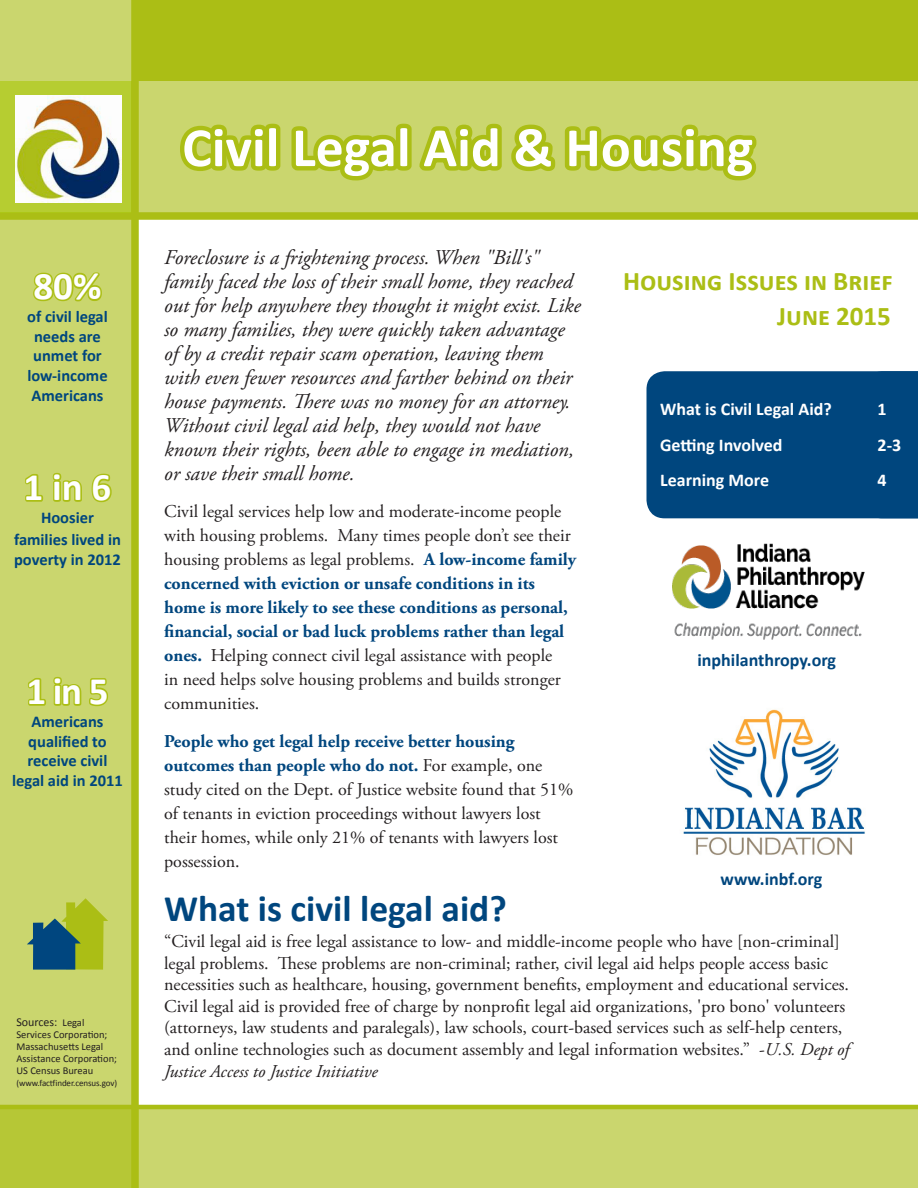
<style>
.page{position:relative;width:918px;height:1188px;background:#fff}
.page>*{position:absolute;margin:0;border:0;box-sizing:border-box;transform-origin:0 0}
.t1{font:700 55.8px "Calibri";color:#fff}
.t2{font:700 39px "Calibri";color:#fff}
.t3{font:700 37.5px "Calibri";color:#00467e}
.t4{font:700 27px "Calibri";color:#abbe15}
.t5{font:italic 21px/24px "Adobe Garamond Pro";color:#231f20}
.t6{font:18px/24px "Adobe Garamond Pro";color:#231f20}
.t7{font:700 18px "Calibri";color:#fff}
.t8{font:700 18px "Calibri";color:#00467e}
.t9{font:700 16.5px/19.8px "Calibri";color:#00467e;text-align:center}
.t10{font:12px "Calibri";color:#231f20}
.t11{font:10.5px/12px "Calibri";color:#231f20}
.t12{font:9px "Calibri";letter-spacing:-.01em;color:#231f20}
.s1{font-size:10.5px}
.s2{font-weight:700;color:#00467e}
.s3{font-style:italic}
</style>
<div class="page">
<div style="left:0;top:1107px;width:918px;height:81px;background:#cad66e"></div>
<svg style="left:0;top:0;width:131px;height:1188px;background:#c8d469"></svg>
<div style="left:131px;top:81px;width:787px;height:135px;background:#cad66e"></div>
<svg style="left:180px;top:123px;width:577px;height:58px"></svg>
<div style="left:135px;top:0;width:783px;height:81px;background:#abbe15"></div>
<div style="left:0;top:212px;width:918px;height:8px;background:#abbe15"></div>
<hr style="left:0;top:1105px;width:918px;height:4px;background:#abbe15">
<img style="left:672px;top:543px;width:193px;height:97px">
<img style="left:683px;top:709px;width:182px;height:146px">
<div style="left:646px;top:371px;width:272px;height:147px;background:#00467e"></div>
<svg style="left:31px;top:270px;width:73px;height:34px;background:#bac940"></svg>
<svg style="left:25px;top:675px;width:85px;height:33px;background:#becc4c"></svg>
<svg style="left:22px;top:471px;width:92px;height:33px;background:#becd4e"></svg>
<div style="left:0;top:81px;width:135px;height:131px;background:#b6cd31"></div>
<img style="left:15px;top:96px;width:107px;height:106px">
<div style="left:131px;top:0;width:8px;height:1188px;background:#abbe15"></div>
<svg style="left:27px;top:898px;width:81px;height:72px;background:#7d9e53"></svg>
<p class="t2" style="left:34px;top:261px;width:69px">80%</p>
<p class="t9" style="left:27px;top:306px;width:82px">of civil legal needs are unmet for low-income<br>Americans</p>
<p class="t2" style="left:24px;top:462px;width:89px">1 in 6</p>
<p class="t9" style="left:41px;top:507px;width:54px">Hoosier</p>
<p class="t9" style="left:14px;top:530px;width:108px;text-align:left">families lived in poverty in 2012</p>
<p class="t2" style="left:27px;top:666px;width:83px">1 in 5</p>
<p class="t9" style="left:12px;top:711px;width:112px">Americans qualified to receive civil legal aid in 2011</p>
<p class="t10" style="left:16px;top:1015px;width:70px">Sources: <span class="s1">Legal</span></p>
<p class="t11" style="left:16px;top:1029px;width:102px">Services Corporation;<br>Massachusetts Legal<br>Assistance Corporation;<br>US Census Bureau</p>
<p class="t12" style="left:16px;top:1077px;width:102px">(www.factfinder.census.gov)</p>
<p class="t1" style="left:182px;top:112px;width:573px">Civil Legal Aid &amp; Housing</p>
<p class="t5" style="left:164px;top:246px;width:418px">Foreclosure is a frightening process. When "Bill's" family faced the loss of their small home, they reached out for help anywhere they thought it might exist. Like so many families, they were quickly taken advantage of by a credit repair scam operation, leaving them with even fewer resources and farther behind on their house payments. There was no money for an attorney.<br>Without civil legal aid help, they would not have known their rights, been able to engage in mediation, or save their small home.</p>
<p class="t6" style="left:164px;top:500px;width:414px">Civil legal services help low and moderate-income people with housing problems. Many times people don’t see their housing problems as legal problems. <span class="s2">A low-income family concerned with eviction or unsafe conditions in its home is more likely to see these conditions as personal, financial, social or bad luck problems rather than legal ones.</span> Helping connect civil legal assistance with people<br>in need helps solve housing problems and builds stronger communities.</p>
<p class="t6" style="left:164px;top:730px;width:411px"><span class="s2">People who get legal help receive better housing outcomes than people who do not.</span> For example, one study cited on the Dept. of Justice website found that 51% of tenants in eviction proceedings without lawyers lost their homes, while only 21% of tenants with lawyers lost possession.</p>
<p class="t3" style="left:164px;top:884px;width:344px">What is civil legal aid?</p>
<p class="t4" style="left:623px;top:264px;width:271px">Housing Issues in Brief</p>
<p class="t4" style="left:777px;top:299px;width:115px">June 2015</p>
<p class="t7" style="left:660px;top:398px;width:173px">What is Civil Legal Aid?</p>
<p class="t7" style="left:660px;top:433px;width:124px">Getting Involved</p>
<p class="t7" style="left:660px;top:468px;width:110px">Learning More</p>
<p class="t7" style="left:878px;top:398px;width:11px">1</p>
<p class="t7" style="left:878px;top:433px;width:25px">2-3</p>
<p class="t7" style="left:878px;top:468px;width:11px">4</p>
<p class="t8" style="left:697px;top:648px;width:140px">inphilanthropy.org</p>
<p class="t8" style="left:721px;top:867px;width:103px">www.inbf.org</p>
<p class="t6" style="left:164px;top:931px;width:687px;line-height:21.6px">“Civil legal aid is free legal assistance to low- and middle-income people who have [non-criminal] legal problems. These problems are non-criminal; rather, civil legal aid helps people access basic necessities such as healthcare, housing, government benefits, employment and educational services.<br>Civil legal aid is provided free of charge by nonprofit legal aid organizations, 'pro bono' volunteers (attorneys, law students and paralegals), law schools, court-based services such as self-help centers, and online technologies such as document assembly and legal information websites.” -<span class="s3">U.S. Dept of Justice Access to Justice Initiative</span></p>
</div>
